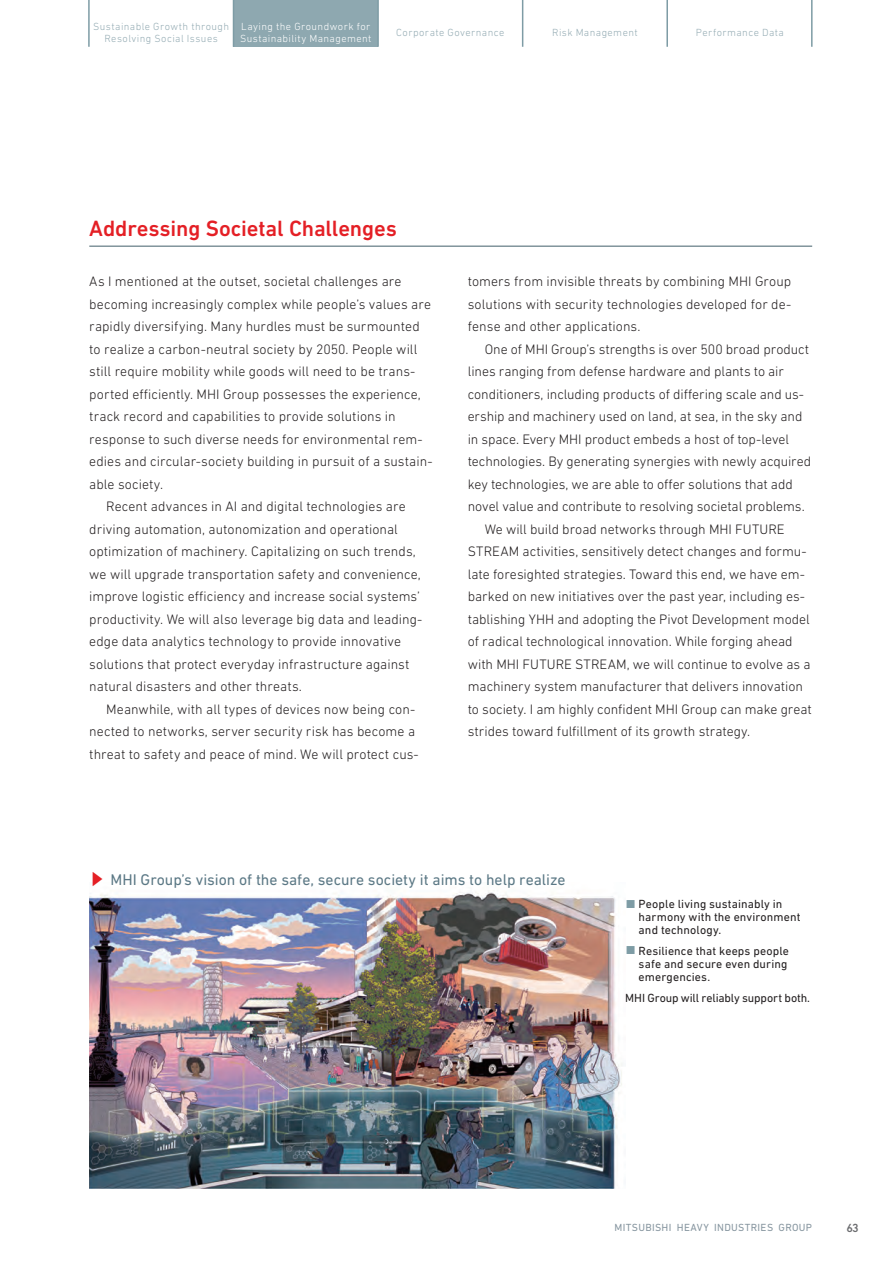
<style>
.page{position:relative;width:893px;height:1263px;background:#fff}
.page>*{position:absolute;margin:0;border:0;box-sizing:border-box;transform-origin:0 0}
.t1{font:500 22.5px "DIN Next LT Pro";letter-spacing:-.005em;color:#e41f25}
.t2{font:15.75px "DIN Next LT Pro";color:#5b7885}
.t3{font:300 13.95px/22.5px "DIN Next LT Pro";color:#231f20;text-align:justify}
.t4{font:12px/12.8px "DIN Next LT Pro";letter-spacing:.01em;color:#231f20}
.t5{font:12px "DIN Next LT Pro";letter-spacing:-.01em;color:#231f20}
.t6{font:500 12px "DIN Next LT Pro";color:#6c6d70}
.t7{font:300 10.5px/12px "DIN Next LT Pro";letter-spacing:.04em;color:#95acb4;text-align:center}
.t8{font:300 10.5px/12px "DIN Next LT Pro";letter-spacing:.04em;color:#fff}
.t9{font:10.5px "DIN Next LT Pro";letter-spacing:.03em;color:#8796a0}
.s1{font-family:"UD Shin Go NT Pro";font-weight:500;color:#e41f25}
.s2{font-family:"Hiragino UD Sans F Std W4";font-size:10.5px;color:#7e9ca5}
</style>
<div class="page">
<div style="left:233px;top:0;width:145px;height:47px;background:#8ea8b0"></div>
<img style="left:89px;top:890px;width:533px;height:298px">
<hr style="left:89px;top:246px;width:723px;height:1px;background:#425f69">
<hr style="left:88px;top:0;width:2px;height:47px;background:#7e9ca5">
<hr style="left:233px;top:0;width:1px;height:47px;background:#7e9ca5">
<hr style="left:377px;top:0;width:2px;height:47px;background:#7e9ca5">
<hr style="left:522px;top:0;width:1px;height:47px;background:#7e9ca5">
<hr style="left:666px;top:0;width:2px;height:47px;background:#7e9ca5">
<hr style="left:811px;top:0;width:2px;height:47px;background:#7e9ca5">
<p class="t7" style="left:93px;top:21px;width:137px">Sustainable Growth through<br>Resolving Social Issues</p>
<p class="t8" style="left:240px;top:21px;width:133px">Laying the Groundwork for<br>Sustainability Management</p>
<p class="t7" style="left:396px;top:27px;width:110px">Corporate Governance</p>
<p class="t7" style="left:552px;top:27px;width:87px">Risk Management</p>
<p class="t7" style="left:696px;top:27px;width:90px">Performance Data</p>
<h1 class="t1" style="left:89px;top:215px;width:309px">Addressing Societal Challenges</h1>
<p class="t3" style="left:89px;top:270px;width:314px">As I mentioned at the outset, societal challenges are</p>
<p class="t3" style="left:89px;top:292px;width:343px">becoming increasingly complex while people’s values are</p>
<p class="t3" style="left:89px;top:315px;width:332px">rapidly diversifying. Many hurdles must be surmounted</p>
<p class="t3" style="left:89px;top:337px;width:330px">to realize a carbon-neutral society by 2050. People will</p>
<p class="t3" style="left:89px;top:360px;width:328px">still require mobility while goods will need to be trans-</p>
<p class="t3" style="left:89px;top:382px;width:333px">ported efficiently. MHI Group possesses the experience,</p>
<p class="t3" style="left:89px;top:405px;width:308px">track record and capabilities to provide solutions in</p>
<p class="t3" style="left:89px;top:427px;width:335px">response to such diverse needs for environmental rem-</p>
<p class="t3" style="left:89px;top:450px;width:345px">edies and circular-society building in pursuit of a sustain-</p>
<p class="t3" style="left:89px;top:472px;width:75px">able society.</p>
<p class="t3" style="left:106px;top:495px;width:301px">Recent advances in AI and digital technologies are</p>
<p class="t3" style="left:89px;top:517px;width:310px">driving automation, autonomization and operational</p>
<p class="t3" style="left:89px;top:540px;width:328px">optimization of machinery. Capitalizing on such trends,</p>
<p class="t3" style="left:89px;top:562px;width:333px">we will upgrade transportation safety and convenience,</p>
<p class="t3" style="left:89px;top:585px;width:332px">improve logistic efficiency and increase social systems’</p>
<p class="t3" style="left:89px;top:607px;width:335px">productivity. We will also leverage big data and leading-</p>
<p class="t3" style="left:89px;top:630px;width:313px">edge data analytics technology to provide innovative</p>
<p class="t3" style="left:89px;top:652px;width:322px">solutions that protect everyday infrastructure against</p>
<p class="t3" style="left:89px;top:675px;width:214px">natural disasters and other threats.</p>
<p class="t3" style="left:106px;top:697px;width:311px">Meanwhile, with all types of devices now being con-</p>
<p class="t3" style="left:89px;top:720px;width:327px">nected to networks, server security risk has become a</p>
<p class="t3" style="left:89px;top:742px;width:331px">threat to safety and peace of mind. We will protect cus-</p>
<p class="t3" style="left:468px;top:270px;width:325px">tomers from invisible threats by combining MHI Group solutions with security technologies developed for de&shy;fense and other applications.</p>
<p class="t3" style="left:485px;top:337px;width:326px">One of MHI Group’s strengths is over 500 broad product</p>
<p class="t3" style="left:468px;top:360px;width:318px">lines ranging from defense hardware and plants to air</p>
<p class="t3" style="left:468px;top:382px;width:338px">conditioners, including products of differing scale and us-</p>
<p class="t3" style="left:468px;top:405px;width:336px">ership and machinery used on land, at sea, in the sky and</p>
<p class="t3" style="left:468px;top:427px;width:323px">in space. Every MHI product embeds a host of top-level</p>
<p class="t3" style="left:468px;top:450px;width:345px">technologies. By generating synergies with newly acquired</p>
<p class="t3" style="left:468px;top:472px;width:327px">key technologies, we are able to offer solutions that add</p>
<p class="t3" style="left:468px;top:495px;width:338px">novel value and contribute to resolving societal problems.</p>
<p class="t3" style="left:485px;top:517px;width:301px">We will build broad networks through MHI FUTURE</p>
<p class="t3" style="left:468px;top:540px;width:340px">STREAM activities, sensitively detect changes and formu-</p>
<p class="t3" style="left:468px;top:562px;width:339px">late foresighted strategies. Toward this end, we have em-</p>
<p class="t3" style="left:468px;top:585px;width:339px">barked on new initiatives over the past year, including es-</p>
<p class="t3" style="left:468px;top:607px;width:344px">tablishing YHH and adopting the Pivot Development model</p>
<p class="t3" style="left:468px;top:630px;width:326px">of radical technological innovation. While forging ahead</p>
<p class="t3" style="left:468px;top:652px;width:344px">with MHI FUTURE STREAM, we will continue to evolve as a</p>
<p class="t3" style="left:468px;top:675px;width:337px">machinery system manufacturer that delivers innovation</p>
<p class="t3" style="left:468px;top:697px;width:346px">to society. I am highly confident MHI Group can make great</p>
<p class="t3" style="left:468px;top:720px;width:284px">strides toward fulfillment of its growth strategy.</p>
<p class="t2" style="left:89px;top:870px;width:478px"><span class="s1">▶</span> MHI Group’s vision of the safe, secure society it aims to help realize</p>
<p class="t4" style="left:639px;top:898px;width:163px;text-indent:-13px"><span class="s2">■</span> People living sustainably in harmony with the environment and technology.</p>
<p class="t4" style="left:639px;top:944px;width:152px;text-indent:-13px"><span class="s2">■</span> Resilience that keeps people safe and secure even during emergencies.</p>
<p class="t5" style="left:625px;top:991px;width:185px">MHI Group will reliably support both.</p>
<p class="t9" style="left:615px;top:1221px;width:199px">MITSUBISHI HEAVY INDUSTRIES GROUP</p>
<p class="t6" style="left:846px;top:1221px;width:14px">63</p>
</div>
